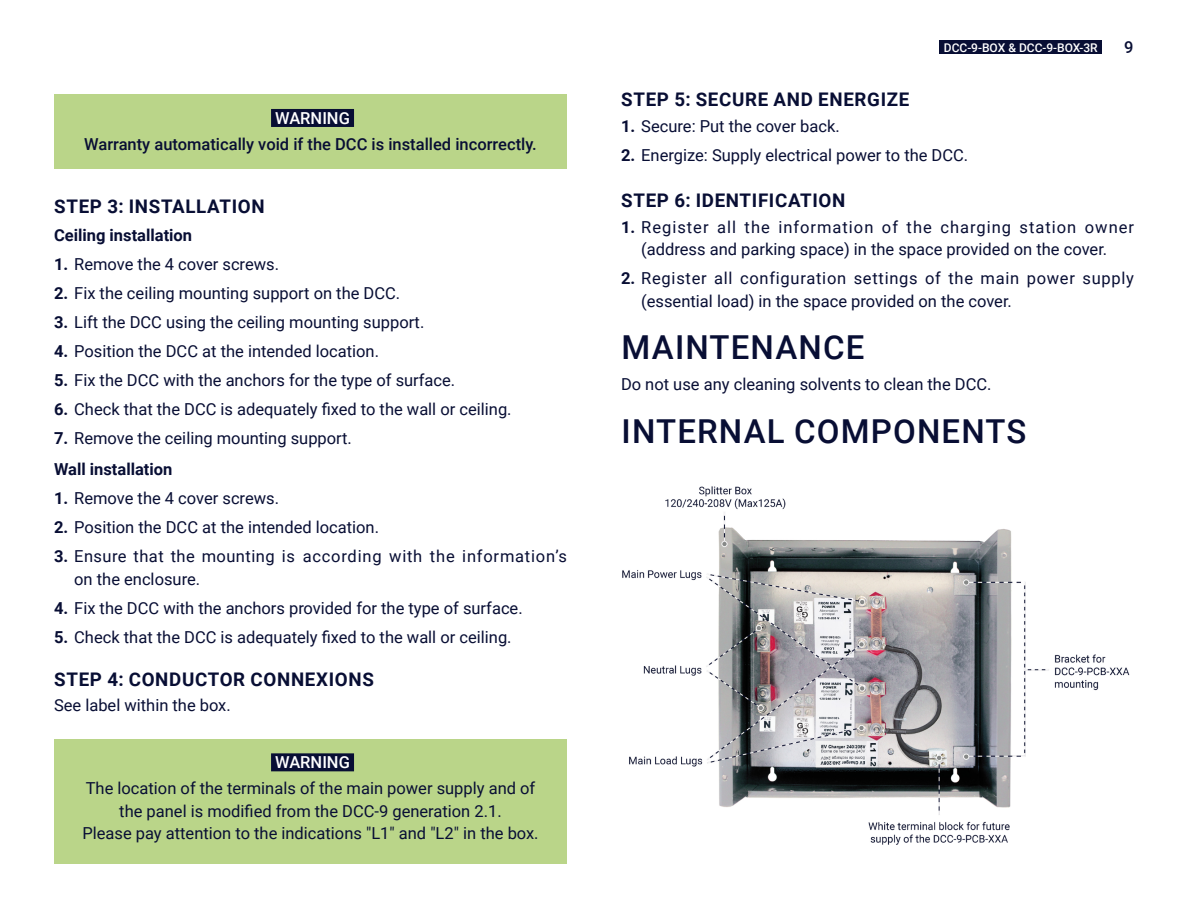
<style>
.page{position:relative;width:1188px;height:918px;background:#fff}
.page>*{position:absolute;margin:0;border:0;box-sizing:border-box;transform-origin:0 0}
.Titre_1{font:500 33px "Roboto";letter-spacing:.035em;color:#080e34}
.Titre_2{font:700 18.75px "Roboto";letter-spacing:.035em;color:#080e34}
.Numérotation_texte_4{font:16.5px "Roboto";color:#080e34}
.Texte_4{font:16.5px/22.5px "Roboto";color:#080e34;text-align:center}
.Numérotation_texte_4-2{font:16.5px/22.5px "Roboto";letter-spacing:.055em;color:#080e34;text-align:center}
.Numérotation_texte_4-3{font:16.5px/22.5px "Roboto";letter-spacing:.045em;color:#080e34}
.Numérotation_texte_4-4{font:16.5px/22.5px "Roboto";letter-spacing:.025em;color:#080e34}
.Texte_4-2{font:500 16.5px "Roboto";color:#080e34}
.Titre_3{font:700 16.5px "Roboto";color:#080e34}
.Texte_4-3{font:500 16.5px "Roboto";color:#fff}
.t1{font:500 12px "Roboto";color:#fff}
.s1{font-weight:700}
</style>
<div class="page">
<div style="left:940px;top:41px;width:162px;height:13px;background:#080e34"></div>
<div style="left:54px;top:95px;width:513px;height:74px;background:#bad589"></div>
<div style="left:271px;top:109px;width:83px;height:18px;background:#080e34"></div>
<div style="left:54px;top:739px;width:513px;height:124px;background:#bad589"></div>
<div style="left:271px;top:753px;width:83px;height:18px;background:#080e34"></div>
<img style="left:622px;top:486px;width:508px;height:358px">
<p class="Texte_4-3" style="left:275px;top:107px;width:76px">WARNING</p>
<p class="Texte_4-2" style="left:84px;top:132px;width:454px">Warranty automatically void if the DCC is installed incorrectly.</p>
<p class="Titre_2" style="left:54px;top:194px;width:212px">STEP 3: INSTALLATION</p>
<p class="Titre_3" style="left:54px;top:224px;width:140px">Ceiling installation</p>
<p class="Numérotation_texte_4" style="left:54px;top:253px;width:227px"><span class="s1">1.</span> Remove the 4 cover screws.</p>
<p class="Numérotation_texte_4" style="left:54px;top:282px;width:348px"><span class="s1">2.</span> Fix the ceiling mounting support on the DCC.</p>
<p class="Numérotation_texte_4" style="left:54px;top:311px;width:372px"><span class="s1">3.</span> Lift the DCC using the ceiling mounting support.</p>
<p class="Numérotation_texte_4" style="left:54px;top:340px;width:327px"><span class="s1">4.</span> Position the DCC at the intended location.</p>
<p class="Numérotation_texte_4" style="left:54px;top:369px;width:403px"><span class="s1">5.</span> Fix the DCC with the anchors for the type of surface.</p>
<p class="Numérotation_texte_4" style="left:54px;top:398px;width:459px"><span class="s1">6.</span> Check that the DCC is adequately fixed to the wall or ceiling.</p>
<p class="Numérotation_texte_4" style="left:54px;top:427px;width:299px"><span class="s1">7.</span> Remove the ceiling mounting support.</p>
<p class="Titre_3" style="left:54px;top:458px;width:120px">Wall installation</p>
<p class="Numérotation_texte_4" style="left:54px;top:487px;width:227px"><span class="s1">1.</span> Remove the 4 cover screws.</p>
<p class="Numérotation_texte_4" style="left:54px;top:516px;width:327px"><span class="s1">2.</span> Position the DCC at the intended location.</p>
<p class="Numérotation_texte_4-4" style="left:74px;top:544px;width:494px;text-indent:-20px"><span class="s1">3.</span> Ensure that the mounting is according with the information’s on the enclosure.</p>
<p class="Numérotation_texte_4" style="left:54px;top:596px;width:470px"><span class="s1">4.</span> Fix the DCC with the anchors provided for the type of surface.</p>
<p class="Numérotation_texte_4" style="left:54px;top:625px;width:459px"><span class="s1">5.</span> Check that the DCC is adequately fixed to the wall or ceiling.</p>
<p class="Titre_2" style="left:54px;top:666px;width:321px">STEP 4: CONDUCTOR CONNEXIONS</p>
<p class="Texte_4" style="left:54px;top:694px;width:178px">See label within the box.</p>
<p class="Texte_4-3" style="left:275px;top:751px;width:76px">WARNING</p>
<p class="Texte_4" style="left:82px;top:776px;width:458px">The location of the terminals of the main power supply and of the panel is modified from the DCC-9 generation 2.1.<br>Please pay attention to the indications "L1" and "L2" in the box.</p>
<p class="t1" style="left:944px;top:39px;width:155px">DCC-9-BOX &amp; DCC-9-BOX-3R</p>
<p class="Texte_4-2" style="left:1124px;top:36px;width:11px">9</p>
<p class="Titre_2" style="left:621px;top:86px;width:290px">STEP 5: SECURE AND ENERGIZE</p>
<p class="Numérotation_texte_4" style="left:621px;top:114px;width:220px"><span class="s1">1.</span> Secure: Put the cover back.</p>
<p class="Numérotation_texte_4" style="left:621px;top:143px;width:349px"><span class="s1">2.</span> Energize: Supply electrical power to the DCC.</p>
<p class="Titre_2" style="left:621px;top:187px;width:226px">STEP 6: IDENTIFICATION</p>
<p class="Numérotation_texte_4-2" style="left:621px;top:215px;width:515px"><span class="s1">1.</span> Register all the information of the charging station owner (address and parking space) in the space provided on the cover.</p>
<p class="Numérotation_texte_4-3" style="left:641px;top:267px;width:494px;text-indent:-20px"><span class="s1">2.</span> Register all configuration settings of the main power supply (essential load) in the space provided on the cover.</p>
<p class="Titre_1" style="left:622px;top:324px;width:245px">MAINTENANCE</p>
<p class="Texte_4" style="left:621px;top:373px;width:372px">Do not use any cleaning solvents to clean the DCC.</p>
<p class="Titre_1" style="left:622px;top:408px;width:406px">INTERNAL COMPONENTS</p>
</div>
